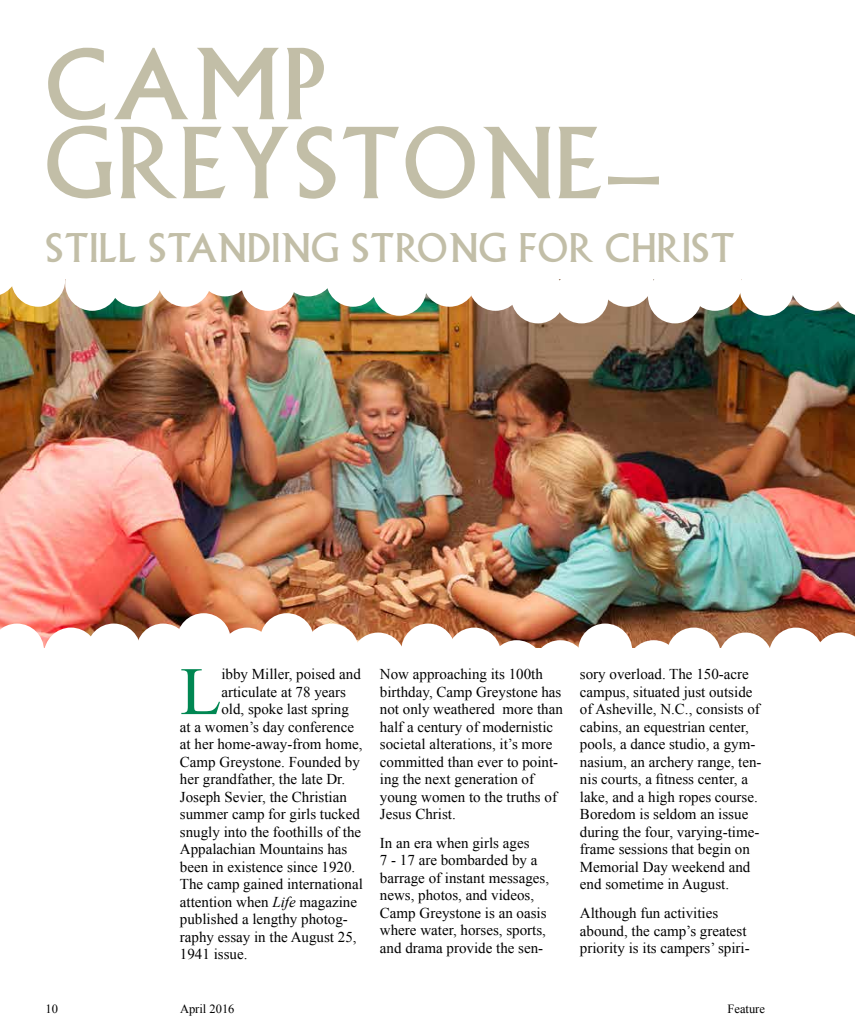
<style>
.page{position:relative;width:855px;height:1035px;background:#fff}
.page>*{position:absolute;margin:0;border:0;box-sizing:border-box;transform-origin:0 0}
.t1{font:92.5px/79px "Alexander Titling";letter-spacing:.025em;color:#c2bea7}
.t2{font:67.88px "Times New Roman";color:#008752}
.t3{font:37.5px "Alexander Titling";letter-spacing:.025em;color:#c2bea7}
.t4{font:15px/17.5px "Times New Roman";color:#000}
.t5{font:12.5px "Times New Roman";color:#000}
.s1{font-size:65px}
.s2{font-style:italic}
</style>
<div class="page">
<img style="left:0;top:285px;width:855px;height:363px">
<svg style="left:0;top:285px;width:16px;height:11px"></svg>
<div style="left:11px;top:253px;width:54px;height:54px;background:#fff;border-radius:50%"></div>
<svg style="left:835px;top:285px;width:20px;height:31px"></svg>
<div style="left:790px;top:257px;width:54px;height:54px;background:#fff;border-radius:50%"></div>
<div style="left:740px;top:262px;width:54px;height:54px;background:#fff;border-radius:50%"></div>
<div style="left:688px;top:257px;width:54px;height:54px;background:#fff;border-radius:50%"></div>
<div style="left:648px;top:269px;width:54px;height:54px;background:#fff;border-radius:50%"></div>
<div style="left:600px;top:253px;width:54px;height:54px;background:#fff;border-radius:50%"></div>
<div style="left:555px;top:269px;width:54px;height:54px;background:#fff;border-radius:50%"></div>
<div style="left:511px;top:269px;width:54px;height:54px;background:#fff;border-radius:50%"></div>
<div style="left:468px;top:257px;width:54px;height:54px;background:#fff;border-radius:50%"></div>
<div style="left:423px;top:253px;width:54px;height:54px;background:#fff;border-radius:50%"></div>
<div style="left:373px;top:262px;width:54px;height:54px;background:#fff;border-radius:50%"></div>
<div style="left:326px;top:253px;width:54px;height:54px;background:#fff;border-radius:50%"></div>
<div style="left:281px;top:242px;width:54px;height:54px;background:#fff;border-radius:50%"></div>
<div style="left:241px;top:257px;width:54px;height:54px;background:#fff;border-radius:50%"></div>
<div style="left:198px;top:242px;width:54px;height:54px;background:#fff;border-radius:50%"></div>
<div style="left:158px;top:253px;width:54px;height:54px;background:#fff;border-radius:50%"></div>
<div style="left:108px;top:253px;width:54px;height:54px;background:#fff;border-radius:50%"></div>
<div style="left:65px;top:257px;width:54px;height:54px;background:#fff;border-radius:50%"></div>
<svg style="left:0;top:624px;width:44px;height:24px"></svg>
<svg style="left:814px;top:633px;width:41px;height:15px"></svg>
<div style="left:769px;top:628px;width:54px;height:54px;background:#fff;border-radius:50%"></div>
<div style="left:718px;top:633px;width:54px;height:54px;background:#fff;border-radius:50%"></div>
<div style="left:667px;top:628px;width:54px;height:54px;background:#fff;border-radius:50%"></div>
<div style="left:627px;top:640px;width:54px;height:54px;background:#fff;border-radius:50%"></div>
<div style="left:578px;top:624px;width:54px;height:54px;background:#fff;border-radius:50%"></div>
<div style="left:533px;top:640px;width:54px;height:54px;background:#fff;border-radius:50%"></div>
<div style="left:490px;top:640px;width:54px;height:54px;background:#fff;border-radius:50%"></div>
<div style="left:447px;top:628px;width:54px;height:54px;background:#fff;border-radius:50%"></div>
<div style="left:401px;top:624px;width:54px;height:54px;background:#fff;border-radius:50%"></div>
<div style="left:351px;top:633px;width:54px;height:54px;background:#fff;border-radius:50%"></div>
<div style="left:305px;top:624px;width:54px;height:54px;background:#fff;border-radius:50%"></div>
<div style="left:260px;top:613px;width:54px;height:54px;background:#fff;border-radius:50%"></div>
<div style="left:220px;top:628px;width:54px;height:54px;background:#fff;border-radius:50%"></div>
<div style="left:177px;top:613px;width:54px;height:54px;background:#fff;border-radius:50%"></div>
<div style="left:136px;top:624px;width:54px;height:54px;background:#fff;border-radius:50%"></div>
<div style="left:87px;top:624px;width:54px;height:54px;background:#fff;border-radius:50%"></div>
<div style="left:44px;top:628px;width:54px;height:54px;background:#fff;border-radius:50%"></div>
<h1 class="t1" style="left:46px;top:45px;width:617px">CAMP<br>GREYSTONE<span class="s1">—</span></h1>
<h3 class="t3" style="left:46px;top:225px;width:691px">STILL STANDING STRONG FOR CHRIST</h3>
<p class="t5" style="left:46px;top:1000px;width:14px">10</p>
<h2 class="t2" style="left:180px;top:646px;width:43px">L</h2>
<p class="t4" style="left:221px;top:665px;width:141px">ibby Miller, poised and</p>
<p class="t4" style="left:221px;top:683px;width:126px">articulate at 78 years</p>
<p class="t4" style="left:221px;top:700px;width:129px">old, spoke last spring</p>
<p class="t4" style="left:180px;top:718px;width:176px">at a women’s day conference</p>
<p class="t4" style="left:180px;top:735px;width:184px">at her home-away-from home,</p>
<p class="t4" style="left:180px;top:753px;width:181px">Camp Greystone. Founded by</p>
<p class="t4" style="left:180px;top:770px;width:167px">her grandfather, the late Dr.</p>
<p class="t4" style="left:180px;top:788px;width:168px">Joseph Sevier, the Christian</p>
<p class="t4" style="left:180px;top:805px;width:181px">summer camp for girls tucked</p>
<p class="t4" style="left:180px;top:823px;width:183px">snugly into the foothills of the</p>
<p class="t4" style="left:180px;top:840px;width:169px">Appalachian Mountains has</p>
<p class="t4" style="left:180px;top:858px;width:177px">been in existence since 1920.</p>
<p class="t4" style="left:180px;top:875px;width:184px">The camp gained international</p>
<p class="t4" style="left:180px;top:893px;width:179px">attention when <span class="s2">Life</span> magazine</p>
<p class="t4" style="left:180px;top:910px;width:169px">published a lengthy photog-</p>
<p class="t4" style="left:180px;top:928px;width:178px">raphy essay in the August 25,</p>
<p class="t4" style="left:180px;top:945px;width:69px">1941 issue.</p>
<p class="t4" style="left:380px;top:665px;width:184px">Now approaching its 100th birthday, Camp Greystone has not only weathered more than half a century of modernistic societal alterations, it’s more committed than ever to point&shy;ing the next generation of young women to the truths of<br>Jesus Christ.</p>
<p class="t4" style="left:380px;top:834px;width:171px">In an era when girls ages<br>7 - 17 are bombarded by a barrage of instant messages, news, photos, and videos,<br>Camp Greystone is an oasis where water, horses, sports, and drama provide the sen-</p>
<p class="t4" style="left:580px;top:665px;width:183px">sory overload. The 150-acre campus, situated just outside of Asheville, N.C., consists of cabins, an equestrian center, pools, a dance studio, a gym&shy;nasium, an archery range, ten&shy;nis courts, a fitness center, a lake, and a high ropes course.<br>Boredom is seldom an issue during the four, varying-time&shy;frame sessions that begin on<br>Memorial Day weekend and end sometime in August.</p>
<p class="t4" style="left:580px;top:904px;width:171px">Although fun activities abound, the camp’s greatest priority is its campers’ spiri-</p>
<p class="t5" style="left:180px;top:1000px;width:56px">April 2016</p>
<p class="t5" style="left:728px;top:1000px;width:39px">Feature</p>
</div>
